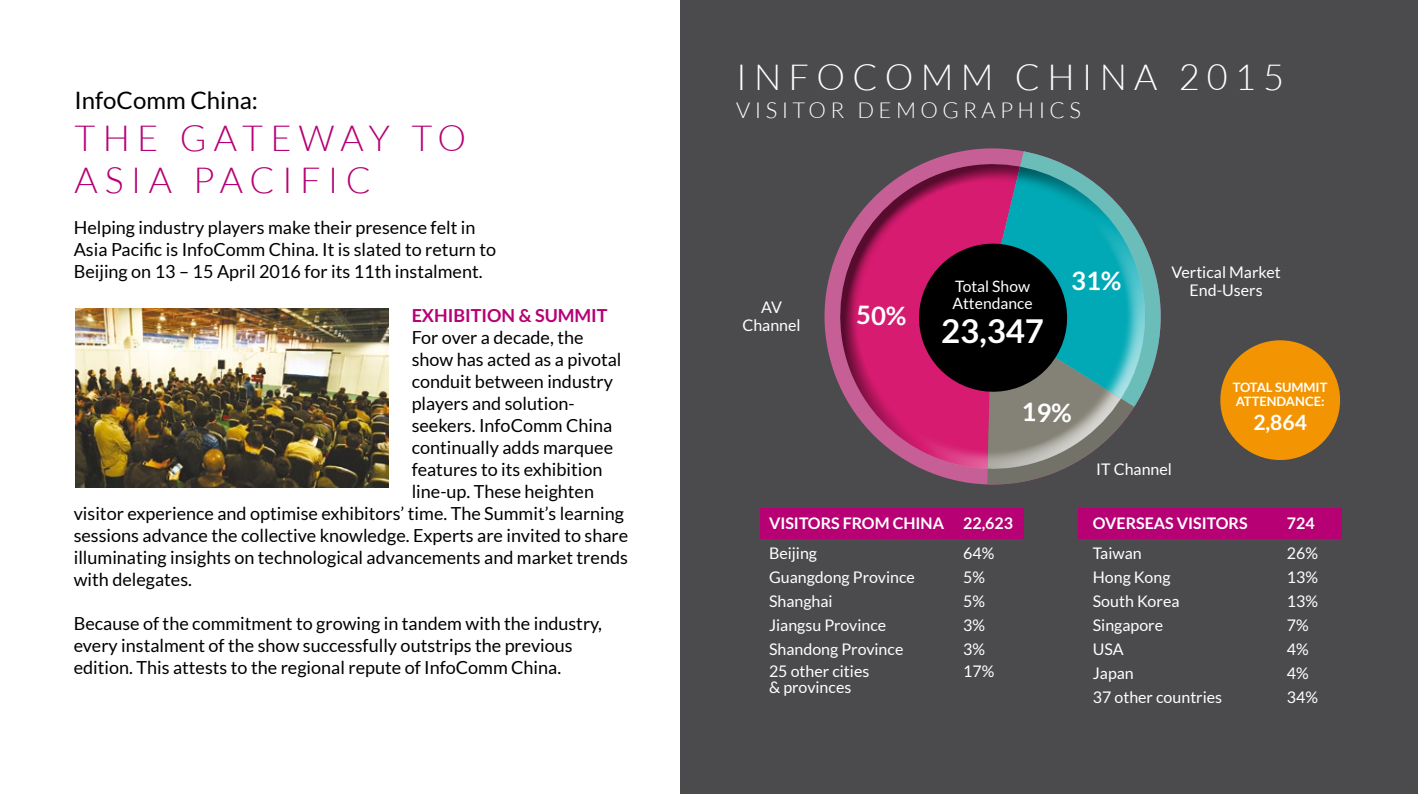
<style>
.page{position:relative;width:1418px;height:794px;background:#fff}
.page>*{position:absolute;margin:0;border:0;box-sizing:border-box;transform-origin:0 0}
.t1{font:300 36px/42px "Lato";letter-spacing:.2em;color:#b60074}
.t2{font:300 36px "Lato";letter-spacing:.2em;color:#fff}
.t3{font:700 33px "Lato";color:#fff}
.t4{font:24px "Lato";color:#000}
.t5{font:300 22px "Lato";letter-spacing:.2em;color:#fff}
.t6{font:700 21px "Lato";color:#fff}
.t7{font:18px/22px "Lato";color:#000}
.t8{font:700 18px "Lato";color:#b60074}
.t9{font:16px/18px "Lato";color:#fff;text-align:center}
.t10{font:700 16px "Lato";color:#fff}
.t11{font:15.6px/17.2px "Lato";color:#fff}
.t12{font:700 13px/14.6px "Lato";color:#fff}
</style>
<div class="page">
<div style="left:680px;top:0;width:737px;height:794px;background:#4b4b4d"></div>
<div style="left:760px;top:508px;width:263px;height:31px;background:#b60074"></div>
<svg style="left:824px;top:148px;width:169px;height:268px"></svg>
<div style="left:1077px;top:508px;width:264px;height:31px;background:#b60074"></div>
<img style="left:75px;top:308px;width:314px;height:180px">
<div style="left:1220px;top:340px;width:119px;height:120px;background:#f39503;border-radius:50%"></div>
<svg style="left:857px;top:151px;width:304px;height:334px"></svg>
<h3 class="t4" style="left:74px;top:87px;width:185px">I nfoComm China:</h3>
<h1 class="t1" style="left:74px;top:117px;width:393px">THE G ATEWAY TO<br>ASIA PACIFIC</h1>
<p class="t7" style="left:74px;top:216px;width:424px">Helping industry players make their presence felt in<br>Asia Pacific is InfoComm China. It is slated to return to<br>Beijing on 13 – 15 April 2016 for its 11th instalment.</p>
<p class="t8" style="left:411px;top:305px;width:34px">EXHIBITION</p>
<p class="t8" style="left:518px;top:305px;width:40px">&amp; SUMMIT</p>
<p class="t7" style="left:411px;top:326px;width:173px">For over a decade, the</p>
<p class="t7" style="left:411px;top:348px;width:211px">show has acted as a pivotal</p>
<p class="t7" style="left:411px;top:370px;width:203px">conduit between industry</p>
<p class="t7" style="left:411px;top:392px;width:165px">players and solution-</p>
<p class="t7" style="left:411px;top:414px;width:202px">seekers. I nfoComm China</p>
<p class="t7" style="left:411px;top:436px;width:203px">continually adds marquee</p>
<p class="t7" style="left:411px;top:458px;width:192px">features to its exhibition</p>
<p class="t7" style="left:411px;top:480px;width:184px">line-up. These heighten</p>
<p class="t7" style="left:74px;top:502px;width:552px">visitor experience and optimise exhibitors’ time. The Summit’s learning</p>
<p class="t7" style="left:74px;top:524px;width:556px">sessions advance the collective knowledge. Experts are invited to share</p>
<p class="t7" style="left:74px;top:546px;width:555px">illuminating insights on technological advancements and market trends</p>
<p class="t7" style="left:74px;top:568px;width:120px">with delegates.</p>
<p class="t7" style="left:74px;top:612px;width:530px">Because of the commitment to growing in tandem with the industry, every instalment of the show successfully outstrips the previous edition. This attests to the regional repute of I nfoComm China.</p>
<h1 class="t2" style="left:736px;top:58px;width:549px">I NFOC OMM C HINA 2015</h1>
<p class="t5" style="left:736px;top:98px;width:346px">VISITOR DEMOGRAP HICS</p>
<p class="t9" style="left:742px;top:298px;width:60px">AV<br>Channel</p>
<p class="t11" style="left:952px;top:277px;width:82px">Total Show<br>Attendance</p>
<h2 class="t3" style="left:941px;top:312px;width:104px">23,347</h2>
<p class="t10" style="left:769px;top:514px;width:171px">VISITORS FROM CHI NA</p>
<p class="t10" style="left:963px;top:514px;width:51px">22,623</p>
<p class="t9" style="left:769px;top:544px;width:50px">Beijing</p>
<p class="t9" style="left:963px;top:544px;width:33px">64%</p>
<p class="t9" style="left:769px;top:568px;width:147px">Guangdong Province</p>
<p class="t9" style="left:963px;top:568px;width:23px">5%</p>
<p class="t9" style="left:769px;top:592px;width:65px">Shanghai</p>
<p class="t9" style="left:963px;top:592px;width:23px">5%</p>
<p class="t9" style="left:769px;top:616px;width:119px">Jiangsu Province</p>
<p class="t9" style="left:963px;top:616px;width:23px">3%</p>
<p class="t9" style="left:769px;top:640px;width:136px">Shandong Province</p>
<p class="t9" style="left:963px;top:640px;width:23px">3%</p>
<p class="t9" style="left:769px;top:662px;width:102px">25 other cities</p>
<p class="t9" style="left:963px;top:662px;width:33px">17%</p>
<p class="t9" style="left:769px;top:678px;width:84px">&amp; provinces</p>
<p class="t9" style="left:1171px;top:263px;width:111px">Vertical Market<br>End-Users</p>
<p class="t9" style="left:1096px;top:460px;width:77px">IT Channel</p>
<p class="t12" style="left:1232px;top:379px;width:96px">TOTAL SUMMIT<br>ATTEND</p>
<p class="t12" style="left:1285px;top:394px;width:40px">ANCE:</p>
<p class="t6" style="left:1253px;top:410px;width:55px">2,864</p>
<p class="t10" style="left:1092px;top:514px;width:24px">OVERSEAS</p>
<p class="t10" style="left:1176px;top:514px;width:9px">VISITORS</p>
<p class="t10" style="left:1286px;top:514px;width:29px">724</p>
<p class="t9" style="left:1092px;top:544px;width:50px">Taiwan</p>
<p class="t9" style="left:1286px;top:544px;width:33px">26%</p>
<p class="t9" style="left:1092px;top:568px;width:79px">Hong Kong</p>
<p class="t9" style="left:1286px;top:568px;width:33px">13%</p>
<p class="t9" style="left:1092px;top:592px;width:88px">South Korea</p>
<p class="t9" style="left:1286px;top:592px;width:33px">13%</p>
<p class="t9" style="left:1092px;top:616px;width:72px">Singapore</p>
<p class="t9" style="left:1286px;top:616px;width:23px">7%</p>
<p class="t9" style="left:1092px;top:640px;width:27px">USA</p>
<p class="t9" style="left:1286px;top:640px;width:23px">4%</p>
<p class="t9" style="left:1092px;top:664px;width:43px">Japan</p>
<p class="t9" style="left:1286px;top:664px;width:23px">4%</p>
<p class="t9" style="left:1092px;top:688px;width:131px">37 other countries</p>
<p class="t9" style="left:1286px;top:688px;width:33px">34%</p>
</div>
